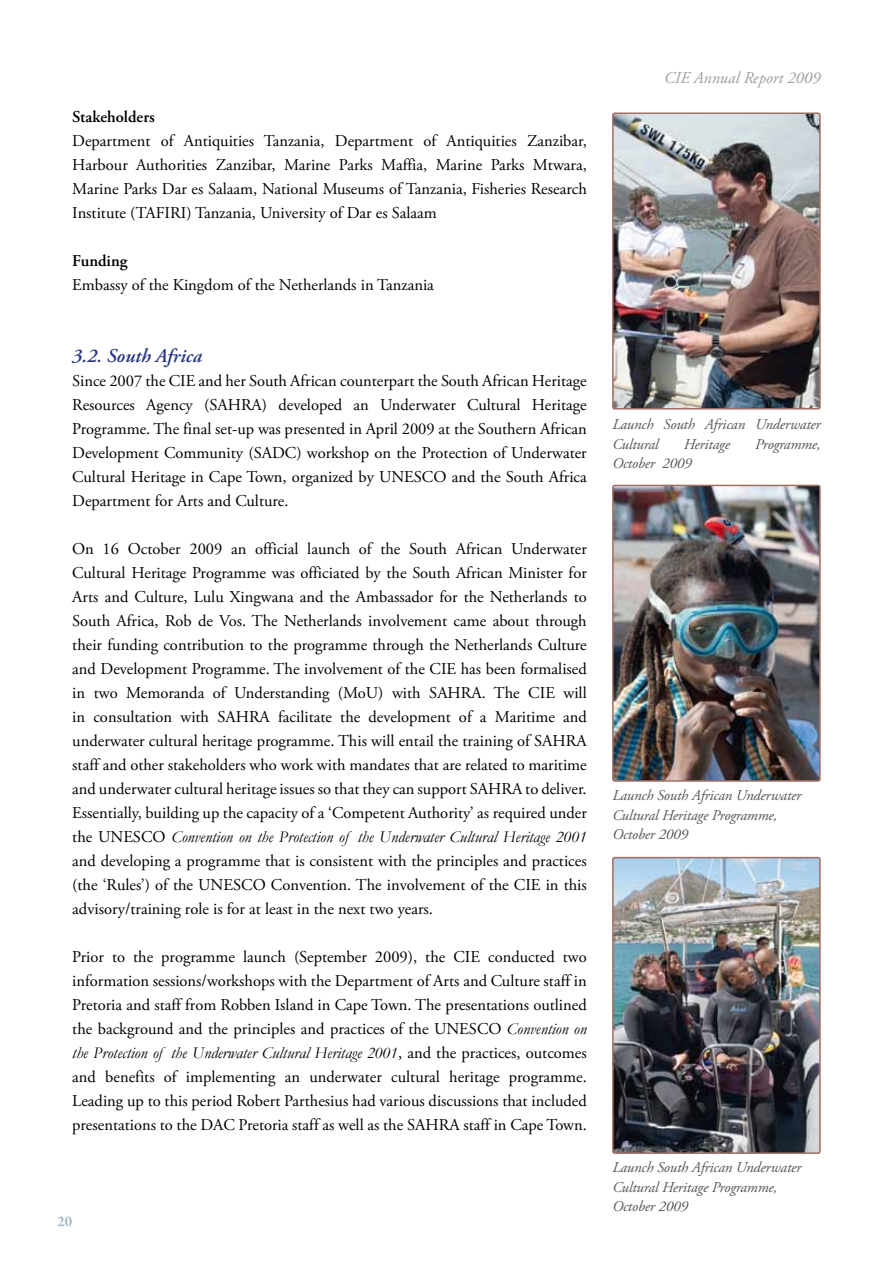
<style>
.page{position:relative;width:893px;height:1263px;background:#fff}
.page>*{position:absolute;margin:0;border:0;box-sizing:border-box;transform-origin:0 0}
.t1{font:italic 600 19.5px "Adobe Garamond Pro";color:#253483}
.t2{font:16.5px/24px "Adobe Garamond Pro";color:#000;text-align:justify}
.t3{font:italic 16.5px "Garamond";color:#000}
.t4{font:italic 16.5px "Adobe Garamond Pro";color:#9c9d9d}
.t5{font:600 16.5px "Adobe Garamond Pro";color:#000}
.t6{font:italic 15px/19.5px "Adobe Garamond Pro";letter-spacing:-.01em;color:#565656}
.t7{font:600 15px "Garamond Premr Pro";color:#97afc5}
.s1{font-family:"Adobe Garamond Pro";font-style:normal}
.s2{font-family:"Garamond";font-style:italic}
</style>
<div class="page">
<img style="left:615px;top:860px;width:203px;height:291px">
<div style="left:612px;top:857px;width:209px;height:297px;border:2px solid #a16e62;border-radius:2px"></div>
<img style="left:615px;top:488px;width:203px;height:291px">
<div style="left:612px;top:485px;width:209px;height:297px;border:2px solid #a16e62;border-radius:2px"></div>
<img style="left:615px;top:116px;width:203px;height:291px">
<div style="left:612px;top:113px;width:209px;height:297px;border:2px solid #a16e62;border-radius:2px"></div>
<p class="t5" style="left:72px;top:107px;width:84px">Stakeholders</p>
<p class="t2" style="left:72px;top:129px;width:516px">Department of Antiquities Tanzania, Department of Antiquities Zanzibar, Harbour Authorities Zanzibar, Marine Parks Maffia, Marine Parks Mtwara, Marine Parks Dar es Salaam, National Museums of Tanzania, Fisheries Research Institute (TAFIRI) Tanzania, University of Dar es Salaam</p>
<p class="t5" style="left:72px;top:251px;width:57px">Funding</p>
<p class="t2" style="left:72px;top:273px;width:363px">Embassy of the Kingdom of the Netherlands in Tanzania</p>
<p class="t1" style="left:72px;top:344px;width:131px">3.2. South Africa</p>
<p class="t2" style="left:72px;top:369px;width:516px">Since 2007 the CIE and her South African counterpart the South African Heritage Resources Agency (SAHRA) developed an Underwater Cultural Heritage Programme. The final set-up was presented in April 2009 at the Southern African Development Community (SADC) workshop on the Protection of Underwater Cultural Heritage in Cape Town, organized by UNESCO and the South Africa Department for Arts and Culture.</p>
<p class="t2" style="left:72px;top:537px;width:516px">On 16 October 2009 an official launch of the South African Underwater Cultural Heritage Programme was officiated by the South African Minister for Arts and Culture, Lulu Xingwana and the Ambassador for the Netherlands to South Africa, Rob de Vos. The Netherlands involvement came about through their funding contribution to the programme through the Netherlands Culture and Development Programme. The involvement of the CIE has been formalised in two Memoranda of Understanding (MoU) with SAHRA. The CIE will in consultation with SAHRA facilitate the development of a Maritime and underwater cultural heritage programme. This will entail the training of SAHRA staff and other stakeholders who work with mandates that are related to maritime and underwater cultural heritage issues so that they can support SAHRA to deliver.<br>Essentially, building up the capacity of a ‘Competent Authority’ as required under</p>
<p class="t3" style="left:72px;top:827px;width:516px"><span class="s1">the UNESCO</span> Convention on the Protection of the Underwater Cultural Heritage 2001</p>
<p class="t2" style="left:72px;top:849px;width:516px">and developing a programme that is consistent with the principles and practices (the ‘Rules’) of the UNESCO Convention. The involvement of the CIE in this advisory/training role is for at least in the next two years.</p>
<p class="t2" style="left:72px;top:945px;width:516px">Prior to the programme launch (September 2009), the CIE conducted two information sessions/workshops with the Department of Arts and Culture staff in Pretoria and staff from Robben Island in Cape Town. The presentations outlined the background and the principles and practices of the UNESCO <span class="s2">Convention on</span></p>
<p class="t3" style="left:72px;top:1043px;width:516px">the Protection of the Underwater Cultural Heritage 2001<span class="s1">, and the practices, outcomes</span></p>
<p class="t2" style="left:72px;top:1065px;width:516px">and benefits of implementing an underwater cultural heritage programme.<br>Leading up to this period Robert Parthesius had various discussions that included presentations to the DAC Pretoria staff as well as the SAHRA staff in Cape Town.</p>
<p class="t7" style="left:57px;top:1212px;width:16px">20</p>
<p class="t4" style="left:664px;top:68px;width:158px">CIE Annual Report 2009</p>
<p class="t6" style="left:612px;top:415px;width:210px">Launch South African Underwater<br>Cultural</p>
<p class="t6" style="left:684px;top:435px;width:48px">Heritage</p>
<p class="t6" style="left:755px;top:435px;width:67px">Programme,</p>
<p class="t6" style="left:612px;top:454px;width:81px">October 2009</p>
<p class="t6" style="left:612px;top:786px;width:190px">Launch South African Underwater<br>Cultural Heritage Programme,<br>October 2009</p>
<p class="t6" style="left:612px;top:1158px;width:190px">Launch South African Underwater<br>Cultural Heritage Programme,<br>October 2009</p>
</div>
